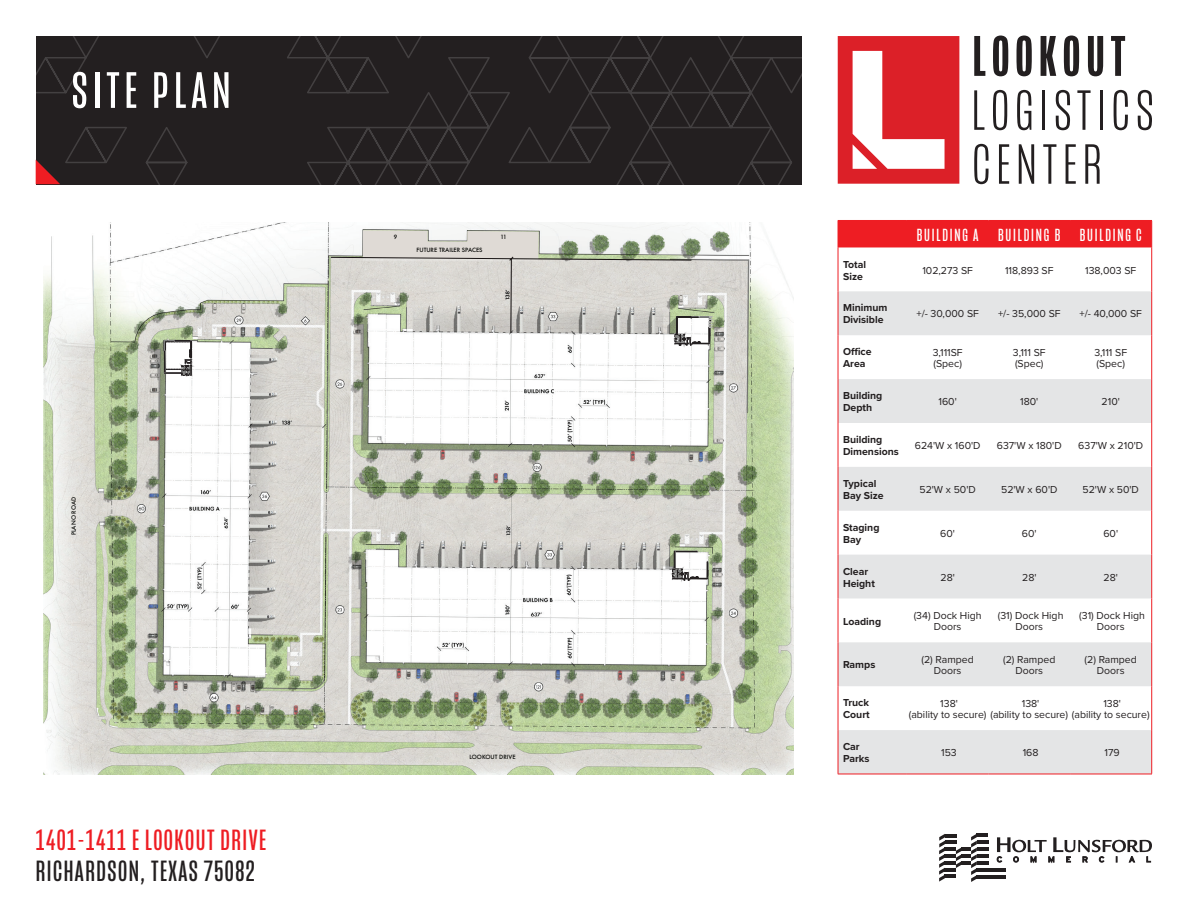
<style>
.page{position:relative;width:1188px;height:918px;background:#fff}
.page>*{position:absolute;margin:0;border:0;box-sizing:border-box;transform-origin:0 0}
.t1{font:52.5px "Mongoose";letter-spacing:.1em;color:#fff}
.t2{font:30px "Mongoose";letter-spacing:.05em;color:#ee1d23}
.t3{font:30px "Mongoose";letter-spacing:.05em;color:#231f20}
.t4{font:18px "Mongoose";letter-spacing:.1em;color:#fff}
.t5{font:10.5px/10.5px "Proxima Nova";color:#231f20;text-align:center}
.t6{font:700 10.5px/12px "Proxima Nova";color:#231f20}
.t7{font:500 5.7px "Futura";color:#040503}
</style>
<div class="page">
<svg style="left:36px;top:36px;width:765px;height:148px"></svg>
<svg style="left:993px;top:36px;width:15px;height:40px"></svg>
<svg style="left:974px;top:36px;width:11px;height:40px"></svg>
<svg style="left:1017px;top:36px;width:15px;height:40px"></svg>
<svg style="left:1064px;top:36px;width:15px;height:40px"></svg>
<svg style="left:1088px;top:36px;width:15px;height:40px"></svg>
<svg style="left:1111px;top:36px;width:14px;height:40px"></svg>
<svg style="left:1041px;top:36px;width:15px;height:40px"></svg>
<svg style="left:1077px;top:90px;width:14px;height:40px"></svg>
<svg style="left:993px;top:90px;width:14px;height:40px"></svg>
<svg style="left:1017px;top:90px;width:14px;height:40px"></svg>
<svg style="left:1114px;top:90px;width:14px;height:40px"></svg>
<svg style="left:1138px;top:90px;width:14px;height:40px"></svg>
<hr style="left:1100px;top:90px;width:3px;height:40px;background:#231f20">
<hr style="left:1042px;top:90px;width:3px;height:40px;background:#231f20">
<svg style="left:1056px;top:90px;width:14px;height:40px"></svg>
<svg style="left:974px;top:90px;width:10px;height:40px"></svg>
<svg style="left:999px;top:144px;width:10px;height:40px"></svg>
<svg style="left:1019px;top:144px;width:15px;height:40px"></svg>
<svg style="left:1043px;top:144px;width:13px;height:40px"></svg>
<svg style="left:974px;top:144px;width:15px;height:40px"></svg>
<svg style="left:1085px;top:144px;width:15px;height:40px"></svg>
<svg style="left:1066px;top:144px;width:10px;height:40px"></svg>
<svg style="left:838px;top:36px;width:121px;height:148px"></svg>
<svg style="left:36px;top:160px;width:24px;height:24px"></svg>
<hr style="left:977px;top:868px;width:29px;height:4px;background:#231f20">
<hr style="left:977px;top:875px;width:29px;height:4px;background:#231f20">
<svg style="left:939px;top:834px;width:49px;height:48px"></svg>
<svg style="left:997px;top:837px;width:155px;height:26px"></svg>
<img style="left:44px;top:222px;width:749px;height:552px">
<svg style="left:164px;top:340px;width:28px;height:36px"></svg>
<svg style="left:672px;top:551px;width:37px;height:30px"></svg>
<svg style="left:331px;top:230px;width:382px;height:115px"></svg>
<svg style="left:839px;top:291px;width:312px;height:483px;fill:#e4e5e6"></svg>
<div style="left:838px;top:220px;width:314px;height:27px;background:#ee1d23"></div>
<hr style="left:838px;top:247px;width:1px;height:44px;background:#ee1d23">
<hr style="left:1151px;top:247px;width:1px;height:44px;background:#ee1d23">
<hr style="left:838px;top:291px;width:1px;height:44px;background:#ee1d23">
<hr style="left:1151px;top:291px;width:1px;height:44px;background:#ee1d23">
<hr style="left:838px;top:335px;width:1px;height:44px;background:#ee1d23">
<hr style="left:1151px;top:335px;width:1px;height:44px;background:#ee1d23">
<hr style="left:838px;top:379px;width:1px;height:44px;background:#ee1d23">
<hr style="left:1151px;top:379px;width:1px;height:44px;background:#ee1d23">
<hr style="left:838px;top:423px;width:1px;height:44px;background:#ee1d23">
<hr style="left:1151px;top:423px;width:1px;height:44px;background:#ee1d23">
<hr style="left:838px;top:467px;width:1px;height:44px;background:#ee1d23">
<hr style="left:1151px;top:467px;width:1px;height:44px;background:#ee1d23">
<hr style="left:838px;top:511px;width:1px;height:44px;background:#ee1d23">
<hr style="left:1151px;top:511px;width:1px;height:44px;background:#ee1d23">
<hr style="left:838px;top:555px;width:1px;height:43px;background:#ee1d23">
<hr style="left:1151px;top:555px;width:1px;height:43px;background:#ee1d23">
<hr style="left:838px;top:598px;width:1px;height:44px;background:#ee1d23">
<hr style="left:1151px;top:598px;width:1px;height:44px;background:#ee1d23">
<hr style="left:838px;top:642px;width:1px;height:44px;background:#ee1d23">
<hr style="left:1151px;top:642px;width:1px;height:44px;background:#ee1d23">
<hr style="left:838px;top:686px;width:1px;height:44px;background:#ee1d23">
<hr style="left:1151px;top:686px;width:1px;height:44px;background:#ee1d23">
<hr style="left:838px;top:730px;width:1px;height:44px;background:#ee1d23">
<hr style="left:1151px;top:730px;width:1px;height:44px;background:#ee1d23">
<hr style="left:838px;top:774px;width:69px;height:1px;background:#ee1d23">
<hr style="left:907px;top:774px;width:82px;height:1px;background:#ee1d23">
<hr style="left:989px;top:774px;width:81px;height:1px;background:#ee1d23">
<hr style="left:1070px;top:774px;width:82px;height:1px;background:#ee1d23">
<h1 class="t1" style="left:72px;top:61px;width:160px">SITE PLAN</h1>
<p class="t7" style="left:70px;top:535px;width:40px;rotate:-90deg">PLANO ROAD</p>
<h2 class="t2" style="left:36px;top:823px;width:232px">1401-1411 E LOOKOUT DRIVE</h2>
<h2 class="t3" style="left:36px;top:854px;width:221px">RICHARDSON, TEXAS 75082</h2>
<p class="t7" style="left:394px;top:233px;width:5px">9</p>
<p class="t7" style="left:500px;top:233px;width:8px">11</p>
<h3 class="t4" style="left:917px;top:225px;width:227px">BUILDING A BUILDING B BUILDING C</h3>
<p class="t6" style="left:843px;top:258px;width:25px">Total<br>Size</p>
<p class="t5" style="left:922px;top:264px;width:52px">102,273 SF</p>
<p class="t5" style="left:1005px;top:264px;width:50px">118,893 SF</p>
<p class="t5" style="left:1085px;top:264px;width:53px">138,003 SF</p>
<p class="t6" style="left:843px;top:302px;width:46px">Minimum<br>Divisible</p>
<p class="t5" style="left:916px;top:308px;width:64px">+/- 30,000 SF</p>
<p class="t5" style="left:998px;top:308px;width:64px">+/- 35,000 SF</p>
<p class="t5" style="left:1080px;top:308px;width:64px">+/- 40,000 SF</p>
<p class="t6" style="left:843px;top:346px;width:30px">Office<br>Area</p>
<p class="t5" style="left:933px;top:347px;width:32px;text-align:left">3,111SF (Spec)</p>
<p class="t5" style="left:1013px;top:347px;width:34px;text-align:left">3,111 SF (Spec)</p>
<p class="t5" style="left:1094px;top:347px;width:34px;text-align:left">3,111 SF (Spec)</p>
<p class="t6" style="left:843px;top:389px;width:41px">Building<br>Depth</p>
<p class="t5" style="left:939px;top:396px;width:20px">160'</p>
<p class="t5" style="left:1020px;top:396px;width:20px">180'</p>
<p class="t5" style="left:1102px;top:396px;width:20px">210'</p>
<p class="t6" style="left:843px;top:433px;width:57px">Building<br>Dimensions</p>
<p class="t5" style="left:915px;top:440px;width:67px">624'W x 160'D</p>
<p class="t5" style="left:997px;top:440px;width:66px">637'W x 180'D</p>
<p class="t5" style="left:1078px;top:440px;width:66px">637'W x 210'D</p>
<p class="t6" style="left:843px;top:477px;width:42px">Typical<br>Bay Size</p>
<p class="t5" style="left:920px;top:484px;width:58px">52'W x 50'D</p>
<p class="t5" style="left:1001px;top:484px;width:58px">52'W x 60'D</p>
<p class="t5" style="left:1083px;top:484px;width:58px">52'W x 50'D</p>
<p class="t6" style="left:843px;top:521px;width:38px">Staging<br>Bay</p>
<p class="t5" style="left:940px;top:528px;width:16px">60'</p>
<p class="t5" style="left:1022px;top:528px;width:16px">60'</p>
<p class="t5" style="left:1103px;top:528px;width:16px">60'</p>
<p class="t6" style="left:843px;top:565px;width:33px">Clear<br>Height</p>
<p class="t5" style="left:941px;top:572px;width:16px">28'</p>
<p class="t5" style="left:1022px;top:572px;width:16px">28'</p>
<p class="t5" style="left:1104px;top:572px;width:16px">28'</p>
<p class="t6" style="left:843px;top:615px;width:40px">Loading</p>
<p class="t5" style="left:914px;top:610px;width:69px">(34) Dock High<br>Doors</p>
<p class="t5" style="left:998px;top:610px;width:67px">(31) Dock High<br>Doors</p>
<p class="t5" style="left:1079px;top:610px;width:67px">(31) Dock High<br>Doors</p>
<p class="t6" style="left:843px;top:659px;width:34px">Ramps</p>
<p class="t5" style="left:922px;top:654px;width:54px">(2) Ramped<br>Doors</p>
<p class="t5" style="left:1003px;top:654px;width:54px">(2) Ramped<br>Doors</p>
<p class="t5" style="left:1085px;top:654px;width:54px">(2) Ramped<br>Doors</p>
<p class="t6" style="left:843px;top:697px;width:28px">Truck<br>Court</p>
<p class="t5" style="left:909px;top:698px;width:242px;text-align:left;text-indent:31px">138'<br>(ability to secure) (ability to secure) (ability to secure)</p>
<p class="t7" style="left:417px;top:246px;width:68px">FUTURE TRAILER SPACES</p>
<p class="t5" style="left:1022px;top:698px;width:19px">138'</p>
<p class="t5" style="left:1103px;top:698px;width:19px">138'</p>
<p class="t7" style="left:469px;top:753px;width:48px">LOOKOUT DRIVE</p>
<p class="t6" style="left:843px;top:740px;width:28px">Car<br>Parks</p>
<p class="t5" style="left:941px;top:747px;width:17px">153</p>
<p class="t5" style="left:1023px;top:747px;width:17px">168</p>
<p class="t5" style="left:1105px;top:747px;width:17px">179</p>
</div>
